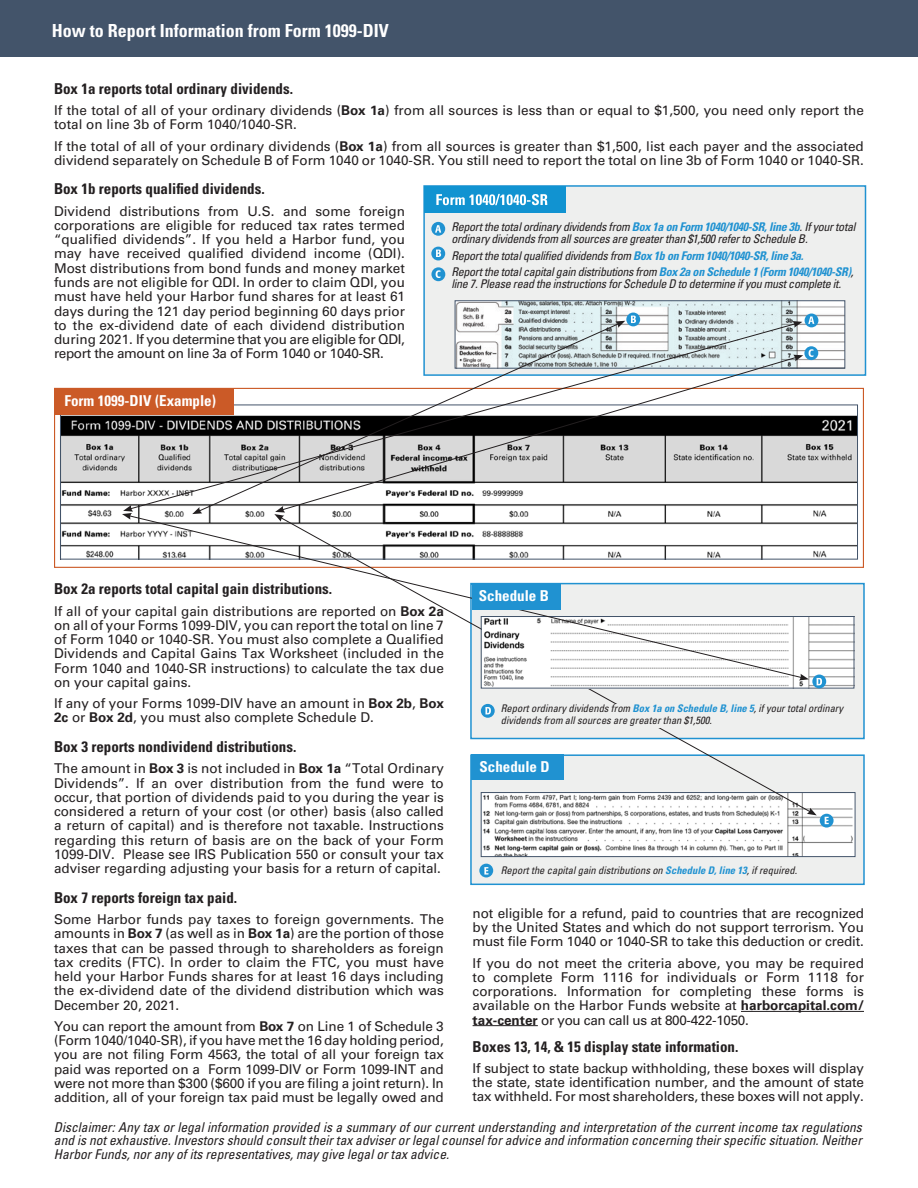
<style>
.page{position:relative;width:918px;height:1188px;background:#fff}
.page>*{position:absolute;margin:0;border:0;box-sizing:border-box;transform-origin:0 0}
.t1{font:700 condensed 18px "Univers LT Std";color:#fff}
.t2{font:700 condensed 15px "Univers LT Std";color:#231f20}
.t3{font:700 condensed 15px "Univers LT Std";color:#fff}
.t4{font:13.5px/14.2px "Univers LT Std";color:#231f20;text-align:justify}
.t5{font:italic condensed 13.5px/13.5px "Univers LT Std";color:#231f20;text-align:justify}
.t6{font:italic condensed 12px/12px "Univers LT Std";letter-spacing:-.025em;color:#231f20}
.t7{font:italic condensed 10.5px/12px "Univers LT Std";color:#231f20}
.s1{font-family:"Univers LT Pro 65";font-weight:700}
.s2{font-weight:700;color:#2092d1}
.s3{font-weight:700}
</style>
<div class="page">
<svg style="left:54px;top:388px;width:810px;height:180px"></svg>
<img style="left:62px;top:414px;width:794px;height:144px">
<div style="left:470px;top:754px;width:395px;height:131px;background:#eeefee;border:2px solid #2092d1"></div>
<img style="left:483px;top:794px;width:370px;height:61px">
<div style="left:481px;top:792px;width:374px;height:65px;border:1px solid #43546a"></div>
<div style="left:423px;top:185px;width:443px;height:191px;background:#eeefee;border:2px solid #2092d1"></div>
<div style="left:470px;top:583px;width:395px;height:156px;background:#eeefee;border:2px solid #2092d1"></div>
<svg style="left:470px;top:517px;width:342px;height:296px"></svg>
<svg style="left:807px;top:808px;width:10px;height:7px"></svg>
<div style="left:0;top:0;width:918px;height:56px;background:#43546a"></div>
<img style="left:483px;top:618px;width:369px;height:68px">
<div style="left:479px;top:864px;width:14px;height:13px;background:#2092d1;border-radius:50%"></div>
<svg style="left:484px;top:867px;width:5px;height:8px"></svg>
<svg style="left:820px;top:814px;width:14px;height:14px"></svg>
<svg style="left:825px;top:817px;width:4px;height:7px"></svg>
<img style="left:457px;top:302px;width:386px;height:65px">
<div style="left:455px;top:300px;width:390px;height:69px;border:1px solid #43546a"></div>
<div style="left:626px;top:313px;width:14px;height:13px;background:#2092d1;border-radius:50%"></div>
<svg style="left:631px;top:316px;width:5px;height:7px"></svg>
<svg style="left:812px;top:675px;width:14px;height:13px"></svg>
<svg style="left:817px;top:678px;width:5px;height:7px"></svg>
<div style="left:805px;top:314px;width:13px;height:13px;background:#2092d1;border-radius:50%"></div>
<svg style="left:808px;top:316px;width:6px;height:8px"></svg>
<div style="left:431px;top:247px;width:14px;height:13px;background:#2092d1;border-radius:50%"></div>
<svg style="left:436px;top:250px;width:5px;height:7px"></svg>
<div style="left:431px;top:222px;width:14px;height:14px;background:#2092d1;border-radius:50%"></div>
<svg style="left:435px;top:225px;width:6px;height:8px"></svg>
<div style="left:481px;top:704px;width:14px;height:14px;background:#2092d1;border-radius:50%"></div>
<svg style="left:485px;top:707px;width:6px;height:7px"></svg>
<hr style="left:741px;top:1011px;width:123px;height:1px;background:#231f20">
<hr style="left:473px;top:1025px;width:65px;height:1px;background:#231f20">
<svg style="left:804px;top:346px;width:14px;height:14px"></svg>
<svg style="left:809px;top:349px;width:4px;height:8px"></svg>
<div style="left:431px;top:267px;width:14px;height:14px;background:#2092d1;border-radius:50%"></div>
<svg style="left:436px;top:270px;width:5px;height:8px"></svg>
<svg style="left:192px;top:510px;width:10px;height:4px"></svg>
<svg style="left:615px;top:321px;width:10px;height:2px"></svg>
<svg style="left:128px;top:515px;width:675px;height:164px"></svg>
<svg style="left:799px;top:674px;width:10px;height:6px"></svg>
<svg style="left:129px;top:323px;width:668px;height:187px"></svg>
<svg style="left:122px;top:505px;width:11px;height:15px"></svg>
<svg style="left:792px;top:321px;width:10px;height:7px"></svg>
<svg style="left:281px;top:356px;width:516px;height:155px"></svg>
<svg style="left:274px;top:506px;width:11px;height:16px"></svg>
<svg style="left:793px;top:355px;width:10px;height:6px"></svg>
<div style="left:501px;top:704px;width:351px;height:24px;background:#eeefee"></div>
<div style="left:471px;top:754px;width:93px;height:26px;background:#2092d1"></div>
<div style="left:472px;top:583px;width:89px;height:27px;background:#2092d1"></div>
<div style="left:54px;top:388px;width:180px;height:26px;background:#cb5a27"></div>
<div style="left:424px;top:186px;width:142px;height:26px;background:#1193d1"></div>
<svg style="left:436px;top:194px;width:111px;height:11px"></svg>
<h1 class="t1" style="left:52px;top:19px;width:338px">How to Report Information from Form 1099-DIV</h1>
<p class="t2" style="left:54px;top:79px;width:241px">Box 1a reports total ordinary dividends.</p>
<p class="t4" style="left:54px;top:103px;width:812px">If the total of all of your ordinary dividends (<span class="s1">Box 1a</span>) from all sources is less than or equal to $1,500, you need only report the total on line 3b of Form 1040/1040-SR.</p>
<p class="t4" style="left:54px;top:139px;width:811px">If the total of all of your ordinary dividends (<span class="s1">Box 1a</span>) from all sources is greater than $1,500, list each payer and the associated dividend separately on Schedule B of Form 1040 or 1040-SR. You still need to report the total on line 3b of Form 1040 or 1040-SR.</p>
<p class="t2" style="left:54px;top:180px;width:212px">Box 1b reports qualified dividends.</p>
<p class="t4" style="left:54px;top:204px;width:353px">Dividend distributions from U.S. and some foreign corporations are eligible for reduced tax rates termed “qualified dividends”. If you held a Harbor fund, you may have received qualified dividend income (QDI).<br>Most distributions from bond funds and money market funds are not eligible for QDI. In order to claim QDI, you must have held your Harbor fund shares for at least 61 days during the 121 day period beginning 60 days prior to the ex-dividend date of each dividend distribution during 2021. If you determine that you are eligible for QDI, report the amount on line 3a of Form 1040 or 1040-SR.</p>
<p class="t6" style="left:452px;top:221px;width:405px">Report the total ordinary dividends from <span class="s2">Box 1a on Form 1040/1040-SR, line 3b</span>. If your total ordinary dividends from all sources are greater than $1,500 refer to Schedule B.</p>
<p class="t6" style="left:452px;top:247px;width:403px;line-height:16.4px">Report the total qualified dividends from <span class="s2">Box 1b on Form 1040/1040-SR, line 3a.<br></span>Report the total capital gain distributions from <span class="s2">Box 2a on Schedule 1 (Form 1040/1040-SR)</span>,</p>
<p class="t6" style="left:452px;top:278px;width:391px">line 7. Please read the instructions for Schedule D to determine if you must complete it.</p>
<p class="t3" style="left:64px;top:392px;width:153px">Form 1099-DIV (Example)</p>
<p class="t2" style="left:54px;top:580px;width:280px">Box 2a reports total capital gain distributions.</p>
<p class="t4" style="left:54px;top:604px;width:391px">If all of your capital gain distributions are reported on <span class="s1">Box 2a </span>on all of your Forms 1099-DIV, you can report the total on line 7 of Form 1040 or 1040-SR. You must also complete a Qualified Dividends and Capital Gains Tax Worksheet (included in the Form 1040 and 1040-SR instructions) to calculate the tax due on your capital gains.</p>
<p class="t4" style="left:54px;top:696px;width:391px">If any of your Forms 1099-DIV have an amount in <span class="s1">Box 2b</span>, <span class="s1">Box<br>2c</span> or <span class="s1">Box 2d</span>, you must also complete Schedule D.</p>
<p class="t2" style="left:54px;top:738px;width:244px">Box 3 reports nondividend distributions.</p>
<p class="t4" style="left:54px;top:762px;width:391px">The amount in <span class="s1">Box 3</span> is not included in <span class="s1">Box 1a</span> “Total Ordinary Dividends”. If an over distribution from the fund were to occur, that portion of dividends paid to you during the year is considered a return of your cost (or other) basis (also called a return of capital) and is therefore not taxable. Instructions regarding this return of basis are on the back of your Form 1099-DIV. Please see IRS Publication 550 or consult your tax adviser regarding adjusting your basis for a return of capital.</p>
<p class="t2" style="left:54px;top:888px;width:185px">Box 7 reports foreign tax paid.</p>
<p class="t4" style="left:54px;top:912px;width:391px">Some Harbor funds pay taxes to foreign governments. The amounts in <span class="s1">Box 7</span> (as well as in <span class="s1">Box 1a</span>) are the portion of those taxes that can be passed through to shareholders as foreign tax credits (FTC). In order to claim the FTC, you must have held your Harbor Funds shares for at least 16 days including the ex-dividend date of the dividend distribution which was December 20, 2021.</p>
<p class="t4" style="left:54px;top:1019px;width:391px">You can report the amount from <span class="s1">Box 7</span> on Line 1 of Schedule 3 (Form 1040/1040-SR), if you have met the 16 day holding period, you are not filing Form 4563, the total of all your foreign tax paid was reported on a Form 1099-DIV or Form 1099-INT and were not more than $300 ($600 if you are filing a joint return). In addition, all of your foreign tax paid must be legally owed and</p>
<p class="t3" style="left:479px;top:587px;width:72px">Schedule B</p>
<p class="t7" style="left:501px;top:702px;width:344px">Report ordinary dividends from <span class="s2">Box 1a on Schedule B, line 5</span>, if your total ordinary dividends from all sources are greater than $1,500.</p>
<p class="t3" style="left:480px;top:757px;width:72px">Schedule D</p>
<p class="t7" style="left:501px;top:864px;width:298px">Report the capital gain distributions on <span class="s2">Schedule D, line 13</span>, if required.</p>
<p class="t4" style="left:473px;top:906px;width:393px">not eligible for a refund, paid to countries that are recognized by the United States and which do not support terrorism. You must file Form 1040 or 1040-SR to take this deduction or credit.</p>
<p class="t4" style="left:473px;top:956px;width:393px">If you do not meet the criteria above, you may be required to complete Form 1116 for individuals or Form 1118 for corporations. Information for completing these forms is available on the Harbor Funds website at <span class="s3">harborcapital.com/ tax-center</span> or you can call us at 800-422-1050.</p>
<p class="t2" style="left:473px;top:1037px;width:267px">Boxes 13, 14, &amp; 15 display state information.</p>
<p class="t4" style="left:473px;top:1061px;width:393px">If subject to state backup withholding, these boxes will display the state, state identification number, and the amount of state tax withheld. For most shareholders, these boxes will not apply.</p>
<p class="t5" style="left:54px;top:1120px;width:809px">Disclaimer: Any tax or legal information provided is a summary of our current understanding and interpretation of the current income tax regulations and is not exhaustive. Investors should consult their tax adviser or legal counsel for advice and information concerning their specific situation. Neither Harbor Funds, nor any of its representatives, may give legal or tax advice.</p>
</div>
